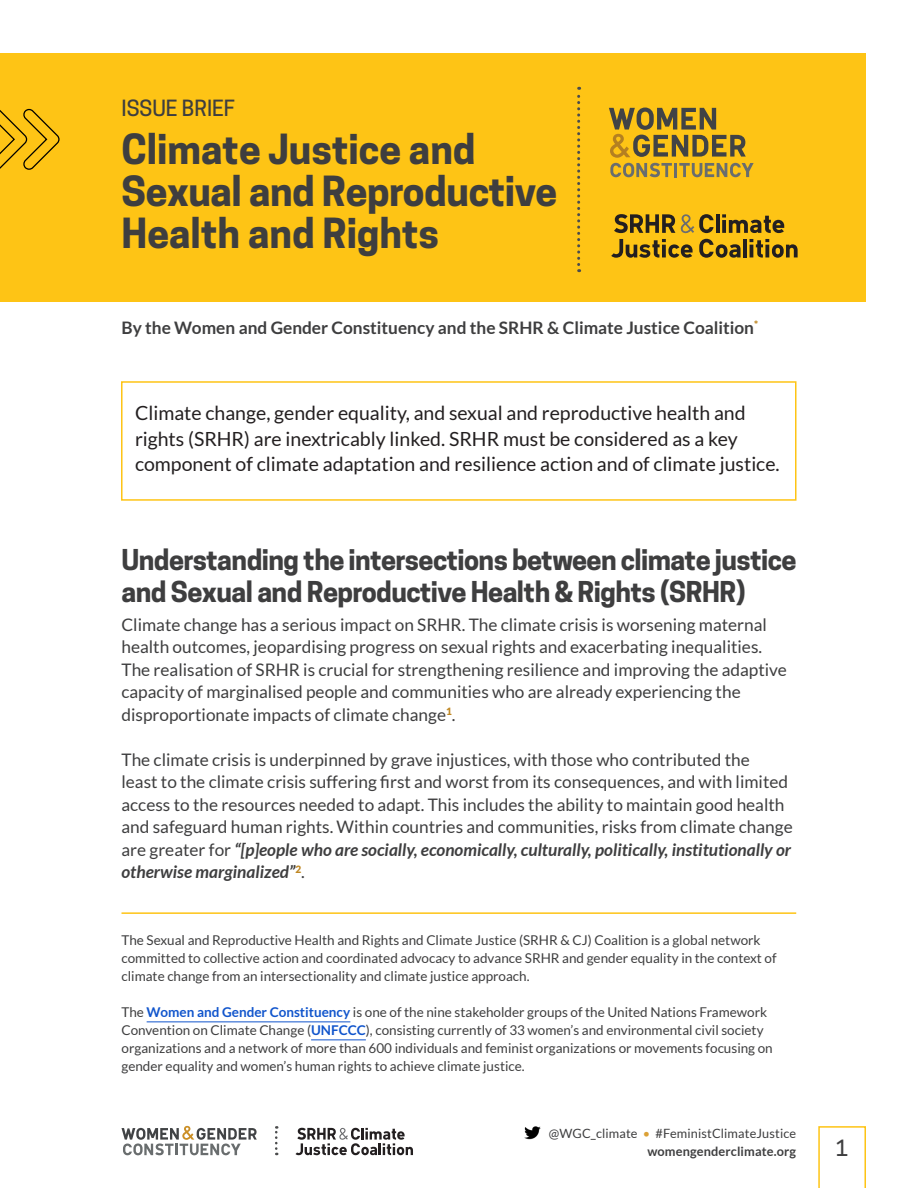
<style>
.page{position:relative;width:918px;height:1188px;background:#fff}
.page>*{position:absolute;margin:0;border:0;box-sizing:border-box;transform-origin:0 0}
.Heading_Spacing{font:700 39px/42px "Cooper Hewitt";color:#3e3e3f}
.Heading_Spacing-2{font:700 27px/31.5px "Cooper Hewitt";letter-spacing:-.02em;color:#3e3e3f}
.NEW_Body_Copy{font:500 21px "Cooper Hewitt";color:#3e3e3f}
.NEW_Body_Copy-2{font:19.5px/25.5px "Lato";color:#231f20}
.NEW_Body_Copy-3{font:17.25px/22.5px "Lato";color:#3e3e3f}
.NEW_Body_Copy-4{font:700 17.25px "Lato";color:#3e3e3f}
.NEW_Body_Copy-5{font:13.5px/18px "Lato";color:#3e3e3f}
.t1{font:12.75px/18px "Lato";letter-spacing:.01em;color:#3e3e3f;text-align:right}
.s1{font-weight:700;font-style:italic}
.s2{font-weight:700;color:#15c}
.s3{color:#dba136}
.s4{font-weight:700}
</style>
<div class="page">
<svg style="left:818px;top:1126px;width:48px;height:62px"></svg>
<img style="left:524px;top:1126px;width:17px;height:14px">
<svg style="left:122px;top:1126px;width:135px;height:29px"></svg>
<svg style="left:296px;top:1128px;width:117px;height:27px"></svg>
<svg style="left:275px;top:1126px;width:3px;height:29px"></svg>
<div style="left:121px;top:381px;width:675px;height:120px;border:2px solid #fec415"></div>
<div style="left:0;top:53px;width:865px;height:248px;background:#fec415"></div>
<svg style="left:577px;top:87px;width:3px;height:185px"></svg>
<svg style="left:0;top:108px;width:60px;height:62px"></svg>
<svg style="left:609px;top:108px;width:145px;height:69px"></svg>
<hr style="left:147px;top:1021px;width:203px;height:1px;background:#15c">
<hr style="left:311px;top:1039px;width:55px;height:1px;background:#15c">
<svg style="left:611px;top:214px;width:187px;height:44px"></svg>
<hr style="left:122px;top:912px;width:674px;height:2px;background:#fec415">
<p class="NEW_Body_Copy" style="left:122px;top:96px;width:115px">ISSUE BRIEF</p>
<p class="Heading_Spacing" style="left:122px;top:129px;width:437px">Climate Justice and<br>Sexual and Reproductive<br>Health and Rights</p>
<p class="NEW_Body_Copy-4" style="left:122px;top:318px;width:638px">By the Women and Gender Constituency and the SRHR &amp; Climate Justice Coalition<sup>*</sup></p>
<p class="NEW_Body_Copy-2" style="left:135px;top:400px;width:646px">Climate change, gender equality, and sexual and reproductive health and rights (SRHR) are inextricably linked. SRHR must be considered as a key component of climate adaptation and resilience action and of climate justice.</p>
<p class="Heading_Spacing-2" style="left:122px;top:544px;width:676px">Understanding the intersections between climate justice and Sexual and Reproductive Health &amp; Rights (SRHR)</p>
<p class="NEW_Body_Copy-3" style="left:122px;top:613px;width:667px">Climate change has a serious impact on SRHR. The climate crisis is worsening maternal health outcomes, jeopardising progress on sexual rights and exacerbating inequalities.<br>The realisation of SRHR is crucial for strengthening resilience and improving the adaptive capacity of marginalised people and communities who are already experiencing the disproportionate impacts of climate change<sup>1</sup>.</p>
<p class="NEW_Body_Copy-3" style="left:122px;top:748px;width:673px">The climate crisis is underpinned by grave injustices, with those who contributed the<br>least to the climate crisis suffering first and worst from its consequences, and with limited access to the resources needed to adapt. This includes the ability to maintain good health and safeguard human rights. Within countries and communities, risks from climate change are greater for <span class="s1">“[p]eople who are socially, economically, culturally, politically, institutionally or otherwise marginalized”</span><sup>2</sup>.</p>
<p class="NEW_Body_Copy-5" style="left:122px;top:931px;width:657px">The Sexual and Reproductive Health and Rights and Climate Justice (SRHR &amp; CJ) Coalition is a global network committed to collective action and coordinated advocacy to advance SRHR and gender equality in the context of climate change from an intersectionality and climate justice approach.</p>
<p class="NEW_Body_Copy-5" style="left:122px;top:1003px;width:653px">The <span class="s2">Women and Gender Constituency</span> is one of the nine stakeholder groups of the United Nations Framework Convention on Climate Change (<span class="s2">UNFCCC</span>), consisting currently of 33 women’s and environmental civil society organizations and a network of more than 600 individuals and feminist organizations or movements focusing on gender equality and women’s human rights to achieve climate justice.</p>
<p class="t1" style="left:549px;top:1124px;width:249px">@WGC_climate <span class="s3">•</span> #FeministClimateJustice <span class="s4">womengenderclimate.org</span></p>
<p class="NEW_Body_Copy" style="left:836px;top:1136px;width:14px">1</p>
</div>
